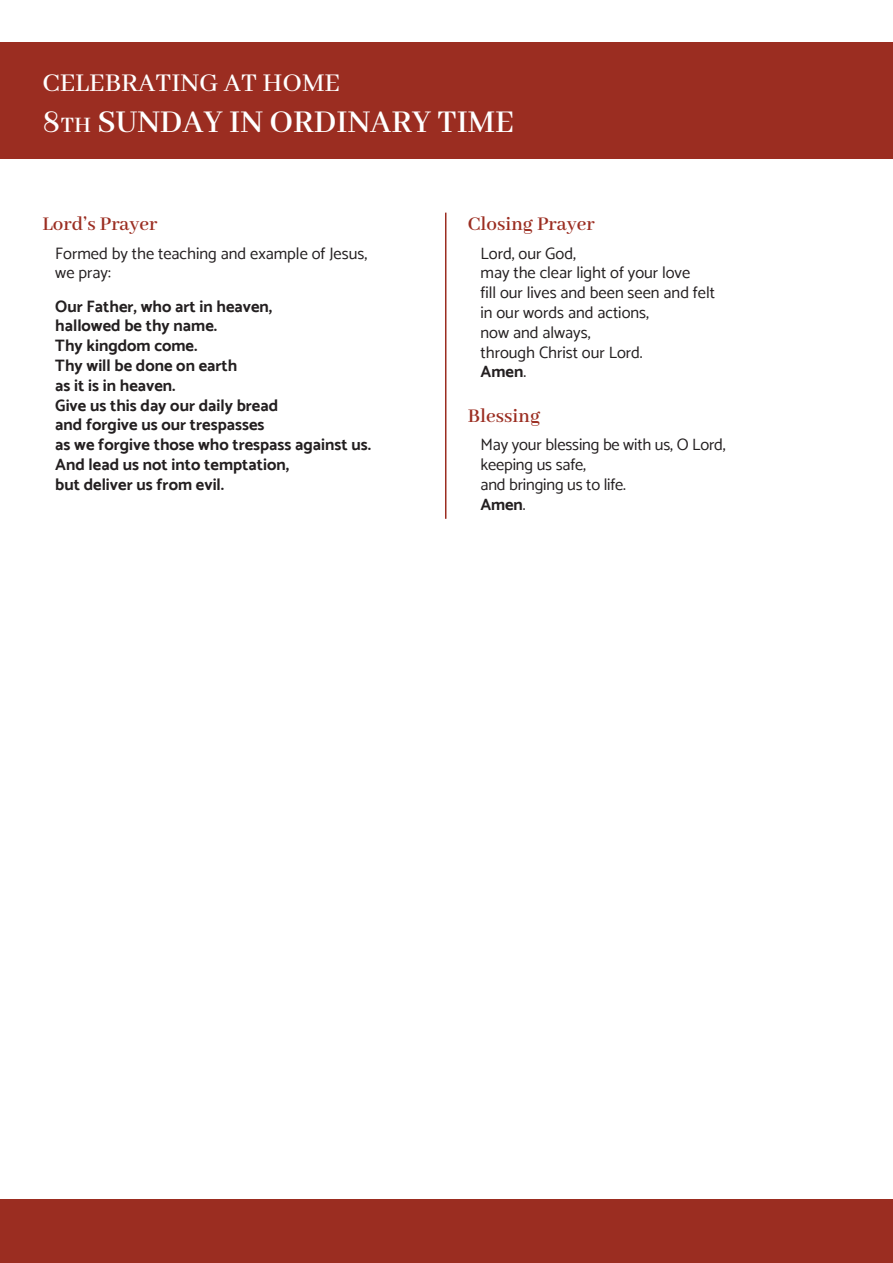
<style>
.page{position:relative;width:893px;height:1263px;background:#fff}
.page>*{position:absolute;margin:0;border:0;box-sizing:border-box;transform-origin:0 0}
.Reverse_Subhead{font:600 34.5px "Abhaya Libre";color:#fff}
.Reverse_Heading{font:500 28.5px "Abhaya Libre";color:#fff}
.Small_Heads{font:600 21px "Abhaya Libre";color:#9b2d21}
.Indented_basic{font:700 16.5px "Catamaran";color:#231f20}
.Indented_basic-2{font:16.5px "Catamaran";color:#231f20}
.s1{font-size:24px}
.s2{font-weight:400}
</style>
<div class="page">
<hr style="left:445px;top:213px;width:1px;height:306px;background:#9b2d21">
<div style="left:0;top:43px;width:893px;height:116px;background:#9b2d21"></div>
<div style="left:0;top:1199px;width:893px;height:64px;background:#9b2d21"></div>
<p class="Reverse_Heading" style="left:43px;top:67px;width:299px">CELEBRATING AT HOME</p>
<p class="Reverse_Subhead" style="left:43px;top:103px;width:473px">8<span class="s1">TH</span> SUNDAY IN ORDINARY TIME</p>
<p class="Small_Heads" style="left:43px;top:213px;width:117px">Lord’s Prayer</p>
<p class="Indented_basic-2" style="left:55px;top:243px;width:313px">Formed by the teaching and example of Jesus,</p>
<p class="Indented_basic-2" style="left:55px;top:263px;width:57px">we pray:</p>
<p class="Indented_basic" style="left:55px;top:296px;width:219px">Our Father, who art in heaven,</p>
<p class="Indented_basic" style="left:55px;top:316px;width:163px">hallowed be thy name.</p>
<p class="Indented_basic" style="left:55px;top:336px;width:144px">Thy kingdom come.</p>
<p class="Indented_basic" style="left:55px;top:356px;width:184px">Thy will be done on earth</p>
<p class="Indented_basic" style="left:55px;top:375px;width:122px">as it is in heaven.</p>
<p class="Indented_basic" style="left:55px;top:395px;width:224px">Give us this day our daily bread</p>
<p class="Indented_basic" style="left:55px;top:415px;width:211px">and forgive us our trespasses</p>
<p class="Indented_basic" style="left:55px;top:435px;width:317px">as we forgive those who trespass against us.</p>
<p class="Indented_basic" style="left:55px;top:455px;width:235px">And lead us not into temptation,</p>
<p class="Indented_basic" style="left:55px;top:474px;width:171px">but deliver us from evil.</p>
<p class="Small_Heads" style="left:468px;top:213px;width:129px">Closing Prayer</p>
<p class="Indented_basic-2" style="left:480px;top:243px;width:97px">Lord, our God,</p>
<p class="Indented_basic-2" style="left:480px;top:263px;width:211px">may the clear light of your love</p>
<p class="Indented_basic-2" style="left:480px;top:283px;width:236px">fill our lives and been seen and felt</p>
<p class="Indented_basic-2" style="left:480px;top:303px;width:170px">in our words and actions,</p>
<p class="Indented_basic-2" style="left:480px;top:322px;width:112px">now and always,</p>
<p class="Indented_basic-2" style="left:480px;top:342px;width:164px">through Christ our Lord.</p>
<p class="Indented_basic" style="left:480px;top:362px;width:47px">Amen<span class="s2">.</span></p>
<p class="Small_Heads" style="left:468px;top:405px;width:74px">Blessing</p>
<p class="Indented_basic-2" style="left:480px;top:435px;width:247px">May your blessing be with us, O Lord,</p>
<p class="Indented_basic-2" style="left:480px;top:455px;width:107px">keeping us safe,</p>
<p class="Indented_basic-2" style="left:480px;top:475px;width:147px">and bringing us to life.</p>
<p class="Indented_basic" style="left:480px;top:494px;width:46px">Amen<span class="s2">.</span></p>
</div>
